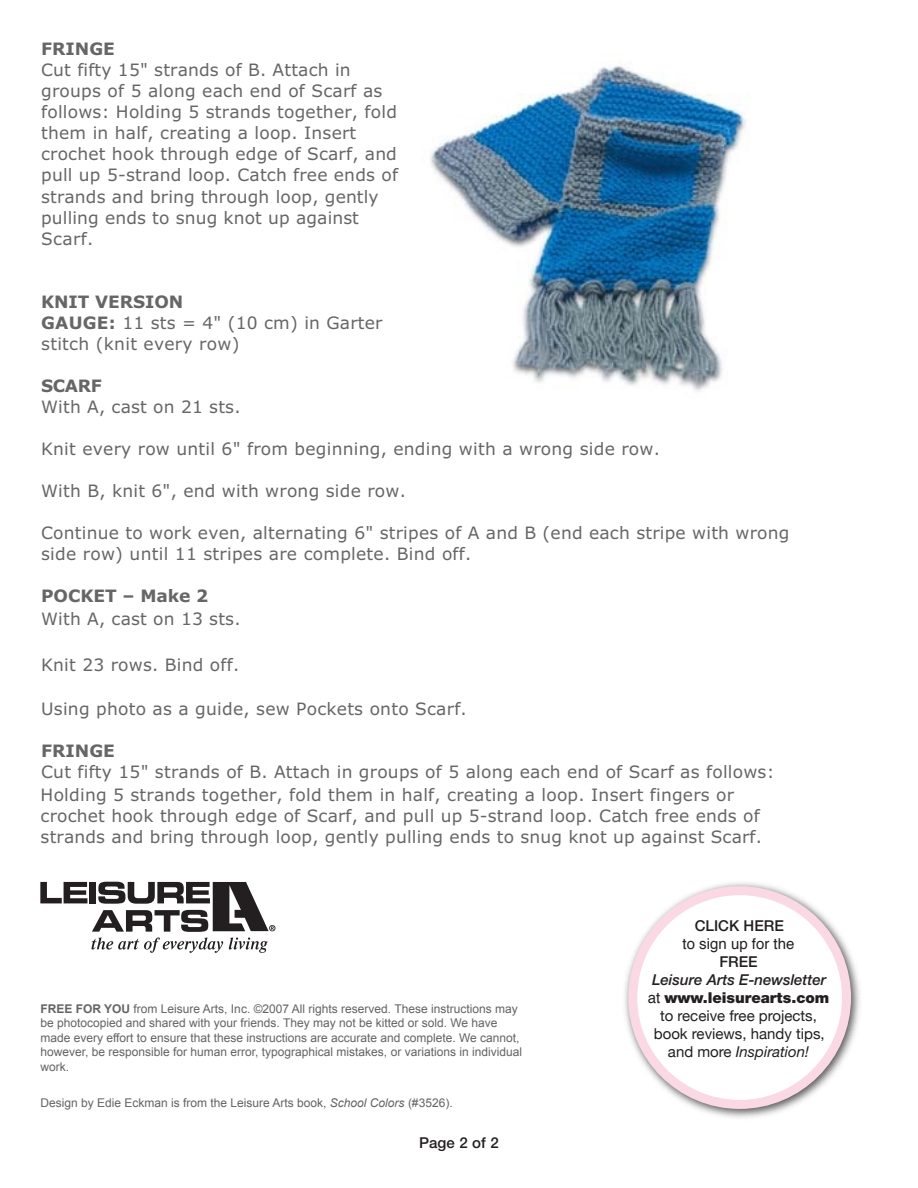
<style>
.page{position:relative;width:918px;height:1188px;background:#fff}
.page>*{position:absolute;margin:0;border:0;box-sizing:border-box;transform-origin:0 0}
.t1{font:17.1px/21px "Verdana";letter-spacing:.015em;color:#666}
.t2{font:700 17.1px "Verdana";letter-spacing:-.005em;color:#666}
.t3{font:15px/18px "Helvetica Neue";color:#231f20;text-align:center}
.t4{font:500 15px "Helvetica Neue";color:#231f20}
.t5{font:15px "Helvetica";color:#231f20}
.t6{font:12px/14.4px "Arial";color:#636366}
.s1{font-weight:700}
.s2{font-style:italic}
.s3{font-weight:500;font-style:italic}
.s4{font-family:"Helvetica"}
.s5{font-weight:900}
</style>
<div class="page">
<div style="left:622px;top:880px;width:241px;height:241px;background:#231f20;opacity:.75"></div>
<div style="left:633px;top:891px;width:214px;height:213px;background:#fff;border-radius:50%"></div>
<div style="left:628px;top:886px;width:223px;height:223px;border:9px solid #fbd9e4;border-radius:50%"></div>
<svg style="left:40px;top:882px;width:235px;height:71px"></svg>
<img style="left:430px;top:66px;width:316px;height:326px">
<p class="t2" style="left:41px;top:38px;width:75px">FRINGE</p>
<p class="t1" style="left:41px;top:59px;width:358px">Cut fifty 15" strands of B. Attach in groups of 5 along each end of Scarf as follows: Holding 5 strands together, fold them in half, creating a loop. Insert crochet hook through edge of Scarf, and pull up 5-strand loop. Catch free ends of strands and bring through loop, gently pulling ends to snug knot up against Scarf.</p>
<p class="t1" style="left:41px;top:290px;width:343px"><span class="s1">KNIT VERSION<br>GAUGE:</span> 11 sts = 4" (10 cm) in Garter stitch (knit every row)</p>
<p class="t2" style="left:41px;top:375px;width:62px">SCARF</p>
<p class="t1" style="left:41px;top:396px;width:201px">With A, cast on 21 sts.</p>
<p class="t1" style="left:41px;top:438px;width:620px">Knit every row until 6" from beginning, ending with a wrong side row.</p>
<p class="t1" style="left:41px;top:480px;width:366px">With B, knit 6", end with wrong side row.</p>
<p class="t1" style="left:41px;top:522px;width:750px">Continue to work even, alternating 6" stripes of A and B (end each stripe with wrong side row) until 11 stripes are complete. Bind off.</p>
<p class="t2" style="left:41px;top:585px;width:169px">POCKET – Make 2</p>
<p class="t1" style="left:41px;top:607px;width:201px">With A, cast on 13 sts.</p>
<p class="t1" style="left:41px;top:653px;width:200px">Knit 23 rows. Bind off.</p>
<p class="t1" style="left:41px;top:698px;width:427px">Using photo as a guide, sew Pockets onto Scarf.</p>
<p class="t2" style="left:41px;top:740px;width:75px">FRINGE</p>
<p class="t1" style="left:41px;top:761px;width:735px;line-height:21.5px">Cut fifty 15" strands of B. Attach in groups of 5 along each end of Scarf as follows:<br>Holding 5 strands together, fold them in half, creating a loop. Insert fingers or crochet hook through edge of Scarf, and pull up 5-strand loop. Catch free ends of strands and bring through loop, gently pulling ends to snug knot up against Scarf.</p>
<p class="t6" style="left:40px;top:1002px;width:483px"><span class="s1">FREE FOR YOU</span> from Leisure Arts, Inc. ©2007 All rights reserved. These instructions may be photocopied and shared with your friends. They may not be kitted or sold. We have made every effort to ensure that these instructions are accurate and complete. We cannot, however, be responsible for human error, typographical mistakes, or variations in individual work.</p>
<p class="t6" style="left:40px;top:1096px;width:414px">Design by Edie Eckman is from the Leisure Arts book, <span class="s2">School Colors</span> (#3526).</p>
<p class="t4" style="left:419px;top:1133px;width:81px">PAGE OF 2</p>
<p class="t4" style="left:695px;top:916px;width:91px">CLICK HERE</p>
<p class="t5" style="left:683px;top:931px;width:113px">to sign up for the</p>
<p class="t4" style="left:719px;top:952px;width:20px">FREE</p>
<p class="t3" style="left:648px;top:970px;width:183px"><span class="s3">Leisure Arts E-newsletter </span><span class="s4">at</span> <span class="s5">www.leisurearts.com </span>to receive free projects, book reviews, handy tips, and more <span class="s2">Inspiration!</span></p>
</div>
